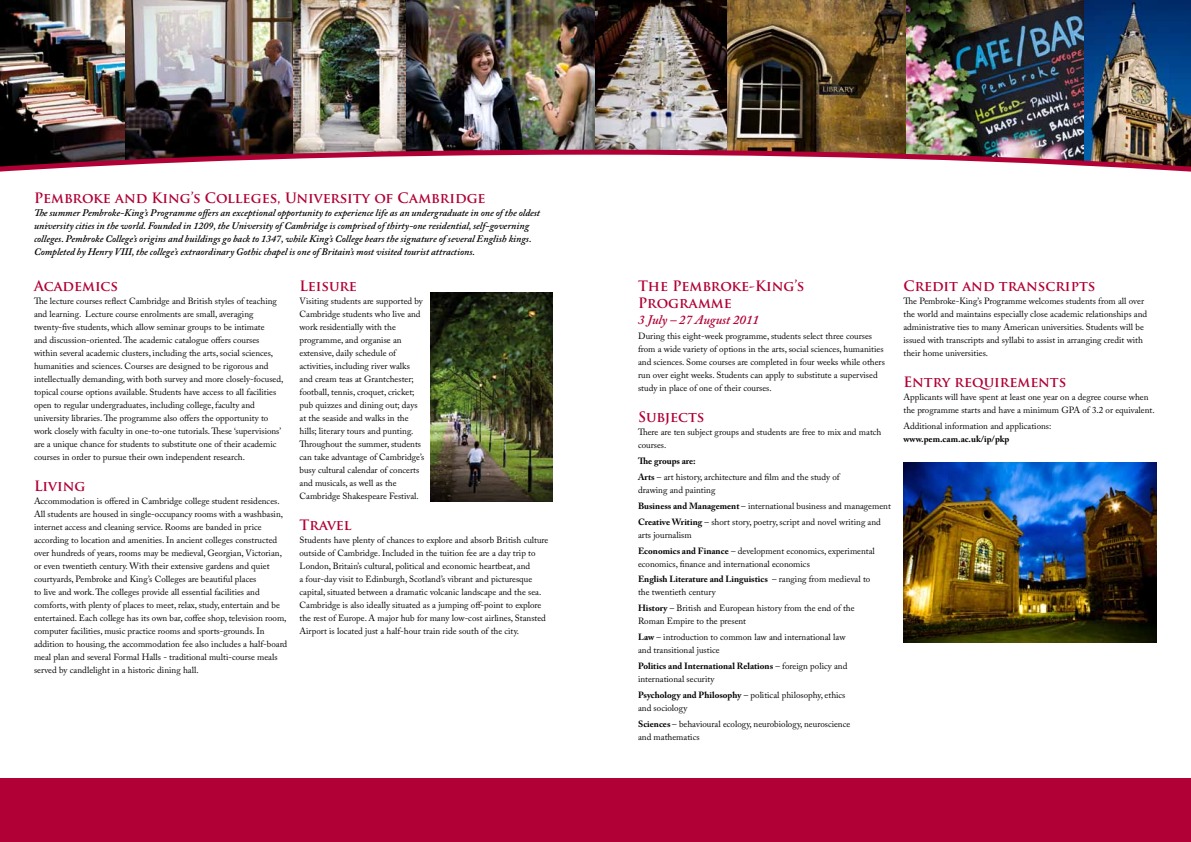
<style>
.page{position:relative;width:1191px;height:842px;background:#fff}
.page>*{position:absolute;margin:0;border:0;box-sizing:border-box;transform-origin:0 0}
.t1{font:700 14px/16.8px "Trajan Pro";color:#b10035}
.t2{font:italic 600 13px "Adobe Caslon Pro";color:#b10035}
.t3{font:italic 600 10px/13px "Adobe Caslon Pro";color:#000}
.t4{font:9px/13px "Adobe Caslon Pro";color:#000}
.t5{font:700 9px "Adobe Caslon Pro";color:#000}
.s1{font-weight:700}
</style>
<div class="page">
<img style="left:0;top:0;width:293px;height:147px">
<img style="left:1083px;top:0;width:108px;height:147px">
<img style="left:726px;top:0;width:181px;height:147px">
<img style="left:293px;top:0;width:113px;height:147px">
<img style="left:406px;top:0;width:189px;height:147px">
<img style="left:907px;top:0;width:176px;height:147px">
<img style="left:595px;top:0;width:131px;height:147px">
<img style="left:0;top:147px;width:1191px;height:25px">
<div style="left:0;top:779px;width:1191px;height:63px;background:#b10035"></div>
<img style="left:903px;top:462px;width:254px;height:181px">
<img style="left:431px;top:292px;width:122px;height:209px">
<h1 class="t1" style="left:34px;top:190px;width:453px">Pembroke and King’s Colleges, University of Cambridge</h1>
<p class="t3" style="left:34px;top:206px;width:507px">The summer Pembroke-King’s Programme offers an exceptional opportunity to experience life as an undergraduate in one of the oldest university cities in the world. Founded in 1209, the University of Cambridge is comprised of thirty-one residential, self-governing colleges. Pembroke College’s origins and buildings go back to 1347, while King’s College bears the signature of several English kings.<br>Completed by Henry VIII, the college’s extraordinary Gothic chapel is one of Britain’s most visited tourist attractions.</p>
<h1 class="t1" style="left:34px;top:278px;width:85px">Academics</h1>
<p class="t4" style="left:34px;top:295px;width:251px">The lecture courses reflect Cambridge and British styles of teaching and learning. Lecture course enrolments are small, averaging twenty-five students, which allow seminar groups to be intimate<br>and discussion-oriented. The academic catalogue offers courses within several academic clusters, including the arts, social sciences, humanities and sciences. Courses are designed to be rigorous and intellectually demanding, with both survey and more closely-focused, topical course options available. Students have access to all facilities open to regular undergraduates, including college, faculty and university libraries. The programme also offers the opportunity to work closely with faculty in one-to-one tutorials. These ‘supervisions’ are a unique chance for students to substitute one of their academic courses in order to pursue their own independent research.</p>
<h1 class="t1" style="left:34px;top:478px;width:53px">Living</h1>
<p class="t4" style="left:34px;top:494px;width:255px">Accommodation is offered in Cambridge college student residences.<br>All students are housed in single-occupancy rooms with a washbasin, internet access and cleaning service. Rooms are banded in price according to location and amenities. In ancient colleges constructed over hundreds of years, rooms may be medieval, Georgian, Victorian, or even twentieth century. With their extensive gardens and quiet courtyards, Pembroke and King’s Colleges are beautiful places<br>to live and work. The colleges provide all essential facilities and comforts, with plenty of places to meet, relax, study, entertain and be entertained. Each college has its own bar, coffee shop, television room, computer facilities, music practice rooms and sports-grounds. In addition to housing, the accommodation fee also includes a half-board meal plan and several Formal Halls - traditional multi-course meals served by candlelight in a historic dining hall.</p>
<h1 class="t1" style="left:299px;top:278px;width:59px">Leisure</h1>
<p class="t4" style="left:299px;top:295px;width:126px">Visiting students are supported by<br>Cambridge students who live and work residentially with the programme, and organise an extensive, daily schedule of activities, including river walks and cream teas at Grantchester; football, tennis, croquet, cricket; pub quizzes and dining out; days at the seaside and walks in the hills; literary tours and punting.<br>Throughout the summer, students can take advantage of Cambridge’s busy cultural calendar of concerts and musicals, as well as the<br>Cambridge Shakespeare Festival.</p>
<h1 class="t1" style="left:299px;top:517px;width:53px">Travel</h1>
<p class="t4" style="left:299px;top:533px;width:250px">Students have plenty of chances to explore and absorb British culture outside of Cambridge. Included in the tuition fee are a day trip to London, Britain’s cultural, political and economic heartbeat, and<br>a four-day visit to Edinburgh, Scotland’s vibrant and picturesque capital, situated between a dramatic volcanic landscape and the sea.<br>Cambridge is also ideally situated as a jumping off-point to explore the rest of Europe. A major hub for many low-cost airlines, Stansted Airport is located just a half-hour train ride south of the city.</p>
<h1 class="t1" style="left:638px;top:278px;width:168px">The Pembroke-King’s<br>Programme</h1>
<h2 class="t2" style="left:638px;top:311px;width:122px">3 July – 27 August 2011</h2>
<p class="t4" style="left:638px;top:330px;width:248px">During this eight-week programme, students select three courses from a wide variety of options in the arts, social sciences, humanities and sciences. Some courses are completed in four weeks while others run over eight weeks. Students can apply to substitute a supervised study in place of one of their courses.</p>
<h1 class="t1" style="left:638px;top:409px;width:68px">Subjects</h1>
<p class="t4" style="left:638px;top:426px;width:245px">There are ten subject groups and students are free to mix and match courses.</p>
<p class="t4" style="left:638px;top:453px;width:203px;line-height:15.8px"><span class="s1">The groups are:<br>Arts</span> – art history, architecture and film and the study of</p>
<p class="t4" style="left:638px;top:482px;width:254px;line-height:15.8px">drawing and painting<br><span class="s1">Business and Management</span> – international business and management<br><span class="s1">Creative Writing</span> – short story, poetry, script and novel writing and</p>
<p class="t4" style="left:638px;top:527px;width:238px;line-height:15.8px">arts journalism<br><span class="s1">Economics and Finance</span> – development economics, experimental</p>
<p class="t4" style="left:638px;top:555px;width:234px;line-height:15.8px">economics, finance and international economics<br><span class="s1">English Literature and Linguistics</span> – ranging from medieval to</p>
<p class="t4" style="left:638px;top:584px;width:218px;line-height:15.8px">the twentieth century<br><span class="s1">History</span> – British and European history from the end of the</p>
<p class="t4" style="left:638px;top:613px;width:209px;line-height:15.8px">Roman Empire to the present<br><span class="s1">Law</span> – introduction to common law and international law</p>
<p class="t4" style="left:638px;top:642px;width:211px;line-height:15.8px">and transitional justice<br><span class="s1">Politics and International Relations</span> – foreign policy and</p>
<p class="t4" style="left:638px;top:671px;width:209px;line-height:15.8px">international security<br><span class="s1">Psychology and Philosophy</span> – political philosophy, ethics</p>
<p class="t4" style="left:638px;top:700px;width:214px;line-height:15.8px">and sociology<br><span class="s1">Sciences</span> – behavioural ecology, neurobiology, neuroscience</p>
<p class="t4" style="left:638px;top:730px;width:63px">and mathematics</p>
<h1 class="t1" style="left:903px;top:278px;width:193px">Credit and transcripts</h1>
<p class="t4" style="left:903px;top:295px;width:245px">The Pembroke-King’s Programme welcomes students from all over the world and maintains especially close academic relationships and administrative ties to many American universities. Students will be issued with transcripts and syllabi to assist in arranging credit with their home universities.</p>
<h1 class="t1" style="left:903px;top:374px;width:164px">Entry requirements</h1>
<p class="t4" style="left:903px;top:390px;width:253px">Applicants will have spent at least one year on a degree course when the programme starts and have a minimum GPA of 3.2 or equivalent.</p>
<p class="t4" style="left:903px;top:419px;width:149px">Additional information and applications:</p>
<p class="t5" style="left:903px;top:434px;width:107px">www.pem.cam.ac.uk/ip/pkp</p>
</div>
